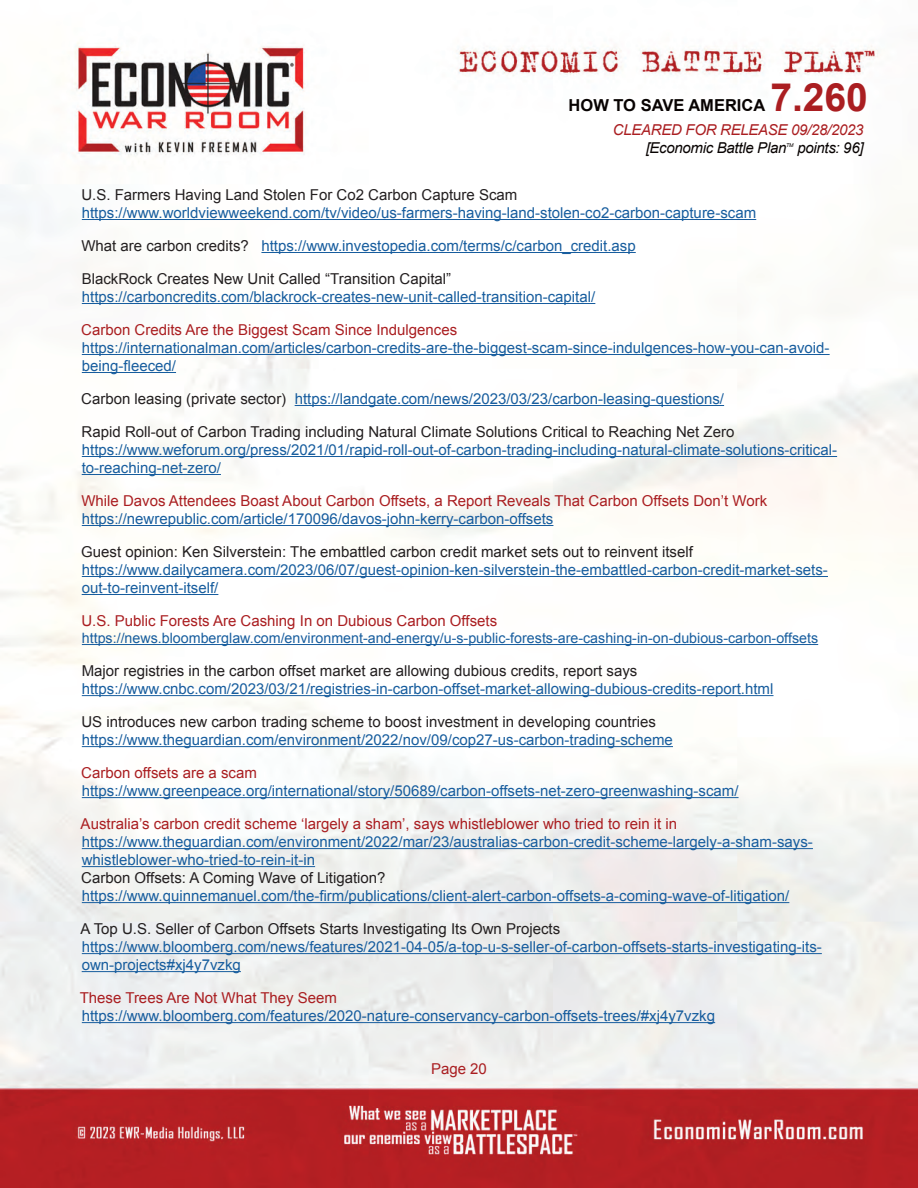
<style>
.page{position:relative;width:918px;height:1188px;background:#fff}
.page>*{position:absolute;margin:0;border:0;box-sizing:border-box;transform-origin:0 0}
.t1{font:700 39px "Arial";color:#aa1e21}
.t2{font:700 16.5px "Arial";color:#080302}
.t3{font:15px/18px "Arial";color:#175d9e}
.t4{font:15px "Arial";color:#231f20}
.t5{font:15px "Arial";color:#aa1e21}
.t6{font:italic 15px "Arial";letter-spacing:-.02em;color:#080302}
.t7{font:italic 15px "Arial";letter-spacing:-.02em;color:#aa1e21}
.t8{font:14.25px "Arial";color:#175d9e}
.t9{font:italic 5.25px "Arial";color:#080302}
.s1{color:#231f20}
</style>
<div class="page">
<img style="left:0;top:43px;width:918px;height:1145px">
<hr style="left:82px;top:219px;width:674px;height:1px;background:#175d9e">
<hr style="left:261px;top:252px;width:375px;height:1px;background:#175d9e">
<hr style="left:82px;top:303px;width:513px;height:1px;background:#175d9e">
<hr style="left:82px;top:354px;width:748px;height:1px;background:#175d9e">
<hr style="left:82px;top:372px;width:94px;height:1px;background:#175d9e">
<hr style="left:295px;top:405px;width:429px;height:1px;background:#175d9e">
<hr style="left:82px;top:456px;width:755px;height:1px;background:#175d9e">
<hr style="left:82px;top:474px;width:139px;height:1px;background:#175d9e">
<hr style="left:82px;top:525px;width:471px;height:1px;background:#175d9e">
<hr style="left:82px;top:576px;width:746px;height:1px;background:#175d9e">
<hr style="left:82px;top:594px;width:136px;height:1px;background:#175d9e">
<hr style="left:82px;top:644px;width:736px;height:1px;background:#175d9e">
<hr style="left:82px;top:695px;width:691px;height:1px;background:#175d9e">
<hr style="left:82px;top:746px;width:591px;height:1px;background:#175d9e">
<hr style="left:82px;top:797px;width:657px;height:1px;background:#175d9e">
<hr style="left:82px;top:848px;width:731px;height:1px;background:#175d9e">
<hr style="left:82px;top:866px;width:233px;height:1px;background:#175d9e">
<hr style="left:82px;top:902px;width:707px;height:1px;background:#175d9e">
<hr style="left:82px;top:953px;width:740px;height:1px;background:#175d9e">
<hr style="left:82px;top:971px;width:159px;height:1px;background:#175d9e">
<hr style="left:82px;top:1022px;width:633px;height:1px;background:#175d9e">
<h1 class="t1" style="left:770px;top:72px;width:99px">7.260</h1>
<p class="t7" style="left:613px;top:120px;width:252px">CLEARED FOR RELEASE 09/28/2023</p>
<p class="t6" style="left:646px;top:138px;width:142px">[Economic Battle Plan</p>
<p class="t9" style="left:786px;top:141px;width:9px">TM</p>
<p class="t6" style="left:797px;top:138px;width:68px">points: 96]</p>
<p class="t2" style="left:569px;top:94px;width:198px">HOW TO SAVE AMERICA</p>
<p class="t4" style="left:81px;top:185px;width:437px">U.S. Farmers Having Land Stolen For Co2 Carbon Capture Scam</p>
<p class="t3" style="left:82px;top:204px;width:676px">https://www.worldviewweekend.com/tv/video/us-farmers-having-land-stolen-co2-carbon-capture-scam</p>
<p class="t3" style="left:81px;top:237px;width:556px"><span class="s1">What are carbon credits?</span> https://www.investopedia.com/terms/c/carbon_credit.asp</p>
<p class="t4" style="left:82px;top:269px;width:371px">BlackRock Creates New Unit Called “Transition Capital”</p>
<p class="t3" style="left:82px;top:288px;width:515px">https://carboncredits.com/blackrock-creates-new-unit-called-transition-capital/</p>
<p class="t5" style="left:81px;top:320px;width:378px">Carbon Credits Are the Biggest Scam Since Indulgences</p>
<p class="t3" style="left:82px;top:339px;width:749px">https://internationalman.com/articles/carbon-credits-are-the-biggest-scam-since-indulgences-how-you-can-avoid&shy;being-fleeced/</p>
<p class="t3" style="left:81px;top:390px;width:644px"><span class="s1">Carbon leasing (private sector)</span> https://landgate.com/news/2023/03/23/carbon-leasing-questions/</p>
<p class="t4" style="left:82px;top:422px;width:654px">Rapid Roll-out of Carbon Trading including Natural Climate Solutions Critical to Reaching Net Zero</p>
<p class="t3" style="left:82px;top:441px;width:757px">https://www.weforum.org/press/2021/01/rapid-roll-out-of-carbon-trading-including-natural-climate-solutions-critical&shy;to-reaching-net-zero/</p>
<p class="t5" style="left:81px;top:491px;width:687px">While Davos Attendees Boast About Carbon Offsets, a Report Reveals That Carbon Offsets Don’t Work</p>
<p class="t3" style="left:82px;top:510px;width:473px">https://newrepublic.com/article/170096/davos-john-kerry-carbon-offsets</p>
<p class="t4" style="left:81px;top:542px;width:613px">Guest opinion: Ken Silverstein: The embattled carbon credit market sets out to reinvent itself</p>
<p class="t3" style="left:82px;top:561px;width:748px">https://www.dailycamera.com/2023/06/07/guest-opinion-ken-silverstein-the-embattled-carbon-credit-market-sets&shy;out-to-reinvent-itself/</p>
<p class="t5" style="left:81px;top:611px;width:417px">U.S. Public Forests Are Cashing In on Dubious Carbon Offsets</p>
<p class="t8" style="left:82px;top:629px;width:738px">https://news.bloomberglaw.com/environment-and-energy/u-s-public-forests-are-cashing-in-on-dubious-carbon-offsets</p>
<p class="t4" style="left:82px;top:661px;width:557px">Major registries in the carbon offset market are allowing dubious credits, report says</p>
<p class="t3" style="left:82px;top:680px;width:693px">https://www.cnbc.com/2023/03/21/registries-in-carbon-offset-market-allowing-dubious-credits-report.html</p>
<p class="t4" style="left:81px;top:712px;width:576px">US introduces new carbon trading scheme to boost investment in developing countries</p>
<p class="t3" style="left:82px;top:731px;width:593px">https://www.theguardian.com/environment/2022/nov/09/cop27-us-carbon-trading-scheme</p>
<p class="t5" style="left:81px;top:763px;width:177px">Carbon offsets are a scam</p>
<p class="t3" style="left:82px;top:782px;width:658px">https://www.greenpeace.org/international/story/50689/carbon-offsets-net-zero-greenwashing-scam/</p>
<p class="t5" style="left:81px;top:814px;width:598px">Australia’s carbon credit scheme ‘largely a sham’, says whistleblower who tried to rein it in</p>
<p class="t3" style="left:82px;top:833px;width:733px">https://www.theguardian.com/environment/2022/mar/23/australias-carbon-credit-scheme-largely-a-sham-says&shy;whistleblower-who-tried-to-rein-it-in</p>
<p class="t4" style="left:81px;top:868px;width:306px">Carbon Offsets: A Coming Wave of Litigation?</p>
<p class="t3" style="left:82px;top:887px;width:709px">https://www.quinnemanuel.com/the-firm/publications/client-alert-carbon-offsets-a-coming-wave-of-litigation/</p>
<p class="t4" style="left:81px;top:919px;width:481px">A Top U.S. Seller of Carbon Offsets Starts Investigating Its Own Projects</p>
<p class="t3" style="left:82px;top:938px;width:742px">https://www.bloomberg.com/news/features/2021-04-05/a-top-u-s-seller-of-carbon-offsets-starts-investigating-its&shy;own-projects#xj4y7vzkg</p>
<p class="t5" style="left:80px;top:988px;width:259px">These Trees Are Not What They Seem</p>
<p class="t3" style="left:82px;top:1007px;width:635px">https://www.bloomberg.com/features/2020-nature-conservancy-carbon-offsets-trees/#xj4y7vzkg</p>
<p class="t5" style="left:431px;top:1059px;width:57px">Page 20</p>
</div>
